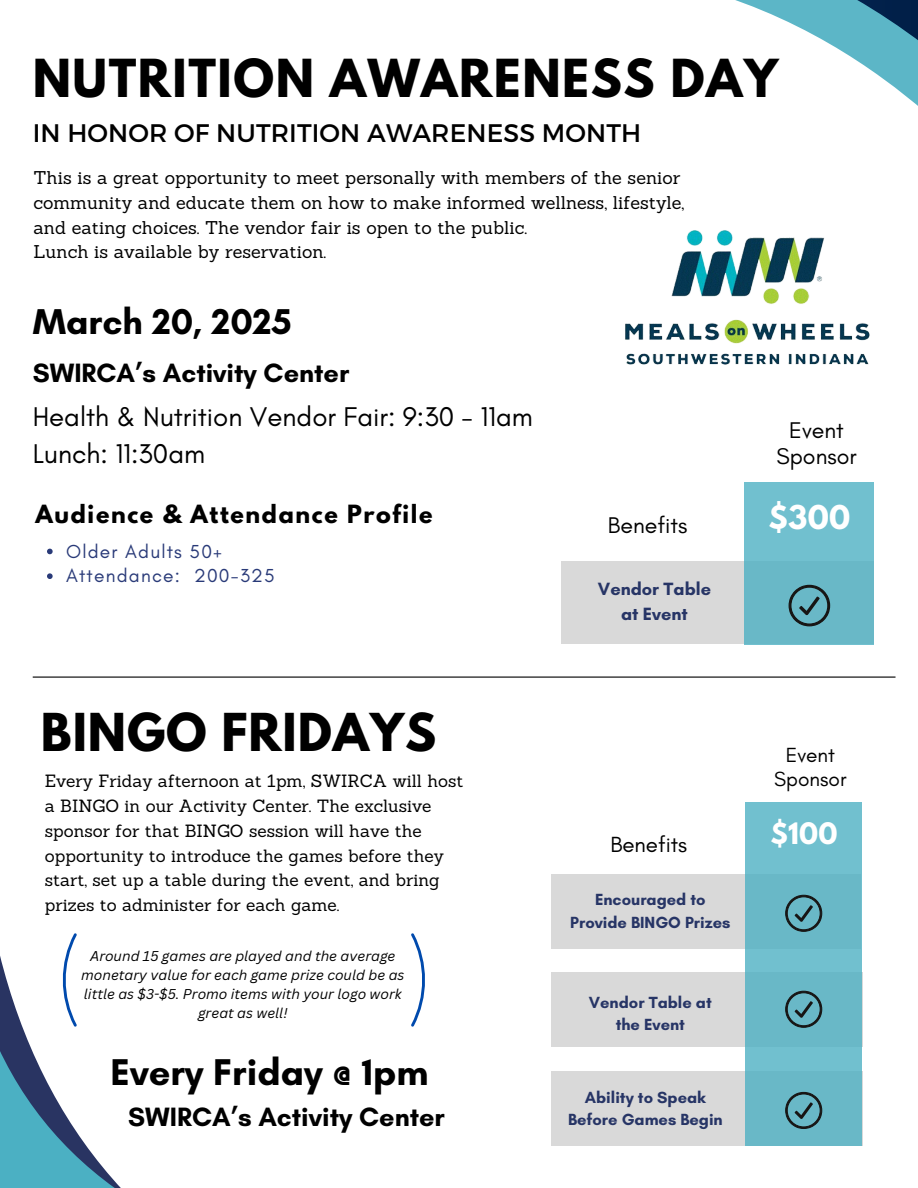
<style>
.page{position:relative;width:918px;height:1188px;background:#fff}
.page>*{position:absolute;margin:0;border:0;box-sizing:border-box;transform-origin:0 0}
.t1{font:700 46.35px "League Spartan";letter-spacing:.035em;color:#000}
.t2{font:700 37.95px "Glacial Indifference";color:#000}
.t3{font:700 36.6px "Glacial Indifference";color:#000}
.t4{font:700 29.1px "League Spartan";color:#fff}
.t5{font:27.6px/37.8px "Glacial Indifference";color:#000}
.t6{font:700 27px "Glacial Indifference";color:#000}
.t7{font:700 26.25px "League Spartan";color:#fff}
.t8{font:25.35px "Montserrat";letter-spacing:.005em;color:#000}
.t9{font:23.1px/26px "Glacial Indifference";color:#000;text-align:center}
.t10{font:22.35px "Glacial Indifference";color:#000}
.t11{font:700 22.2px "League Spartan";letter-spacing:.075em;color:#000}
.t12{font:20.85px/23.4px "Glacial Indifference";color:#000;text-align:center}
.t13{font:19.2px "Glacial Indifference";letter-spacing:.065em;color:#293a78}
.t14{font:700 18.15px/24.8px "Glacial Indifference";color:#273566;text-align:center}
.t15{font:18px/24.8px "Sanchez";color:#000}
.t16{font:17.25px/24.9px "Sanchez";color:#000}
.t17{font:700 16.5px/22.5px "Glacial Indifference";color:#273566;text-align:center}
.t18{font:italic 13.8px/19.2px "Canva Sans";color:#000;text-align:center}
</style>
<div class="page">
<img style="left:625px;top:230px;width:245px;height:135px">
<div style="left:561px;top:562px;width:313px;height:82px;background:#d9d9d9"></div>
<div style="left:745px;top:482px;width:129px;height:162px;background:#71c0cf"></div>
<svg style="left:789px;top:585px;width:41px;height:41px"></svg>
<hr style="left:33px;top:677px;width:863px;height:1px;background:#000">
<div style="left:551px;top:874px;width:309px;height:74px;background:#d9d9d9"></div>
<div style="left:551px;top:973px;width:311px;height:74px;background:#d9d9d9"></div>
<div style="left:551px;top:1071px;width:311px;height:75px;background:#d9d9d9"></div>
<div style="left:745px;top:802px;width:117px;height:344px;background:#69b8c7"></div>
<svg style="left:785px;top:895px;width:37px;height:37px"></svg>
<svg style="left:785px;top:991px;width:37px;height:37px"></svg>
<svg style="left:785px;top:1092px;width:37px;height:37px"></svg>
<svg style="left:0;top:956px;width:15px;height:49px"></svg>
<svg style="left:0;top:1005px;width:87px;height:142px"></svg>
<svg style="left:0;top:1147px;width:121px;height:41px;background:#61adc0"></svg>
<svg style="left:735px;top:0;width:183px;height:106px"></svg>
<svg style="left:59px;top:933px;width:18px;height:93px"></svg>
<svg style="left:47px;top:549px;width:6px;height:5px"></svg>
<svg style="left:47px;top:573px;width:6px;height:6px"></svg>
<svg style="left:411px;top:933px;width:14px;height:93px"></svg>
<p class="t1" style="left:33px;top:55px;width:747px">NUTRITION AWARENESS DAY</p>
<p class="t8" style="left:33px;top:117px;width:610px">IN HONOR OF NUTRITION AWARENESS MONTH</p>
<p class="t15" style="left:34px;top:165px;width:652px">This is a great opportunity to meet personally with members of the senior community and educate them on how to make informed wellness, lifestyle, and eating choices. The vendor fair is open to the public.</p>
<p class="t15" style="left:34px;top:240px;width:294px">Lunch is available by reservation.</p>
<h1 class="t3" style="left:33px;top:299px;width:261px">March 20, 2025</h1>
<p class="t6" style="left:33px;top:356px;width:318px">SWIRCA’s Activity Center</p>
<p class="t5" style="left:33px;top:397px;width:502px">Health &amp; Nutrition Vendor Fair: 9:30 - 11am<br>Lunch: 11:30am</p>
<p class="t11" style="left:36px;top:503px;width:399px">Audience &amp; Attendance Profile</p>
<p class="t13" style="left:66px;top:539px;width:158px">Older Adults 50+</p>
<p class="t13" style="left:66px;top:564px;width:210px">Attendance: 200-325</p>
<p class="t1" style="left:41px;top:709px;width:397px">BINGO FRIDAYS</p>
<p class="t16" style="left:45px;top:768px;width:420px">Every Friday afternoon at 1pm, SWIRCA will host a BINGO in our Activity Center. The exclusive sponsor for that BINGO session will have the opportunity to introduce the games before they start, set up a table during the event, and bring prizes to administer for each game.</p>
<h2 class="t18" style="left:81px;top:946px;width:325px">Around 15 games are played and the average monetary value for each game prize could be as little as $3-$5. Promo items with your logo work great as well!</h2>
<h2 class="t2" style="left:111px;top:1049px;width:320px">Every Friday @ 1pm</h2>
<h4 class="t6" style="left:128px;top:1101px;width:318px">SWIRCA’s Activity Center</h4>
<h6 class="t9" style="left:608px;top:512px;width:81px">Benefits</h6>
<p class="t14" style="left:598px;top:576px;width:115px">Vendor Table at Event</p>
<p class="t10" style="left:610px;top:831px;width:78px">Benefits</p>
<p class="t17" style="left:570px;top:888px;width:162px">Encouraged to<br>Provide BINGO Prizes</p>
<p class="t17" style="left:589px;top:991px;width:124px">Vendor Table at the Event</p>
<h3 class="t17" style="left:568px;top:1086px;width:156px">Ability to Speak<br>Before Games Begin</h3>
<p class="t9" style="left:777px;top:417px;width:82px">Event<br>Sponsor</p>
<h1 class="t4" style="left:769px;top:502px;width:83px">$300</h1>
<h5 class="t12" style="left:774px;top:743px;width:74px">Event<br>Sponsor</h5>
<p class="t7" style="left:771px;top:820px;width:68px">$100</p>
</div>
